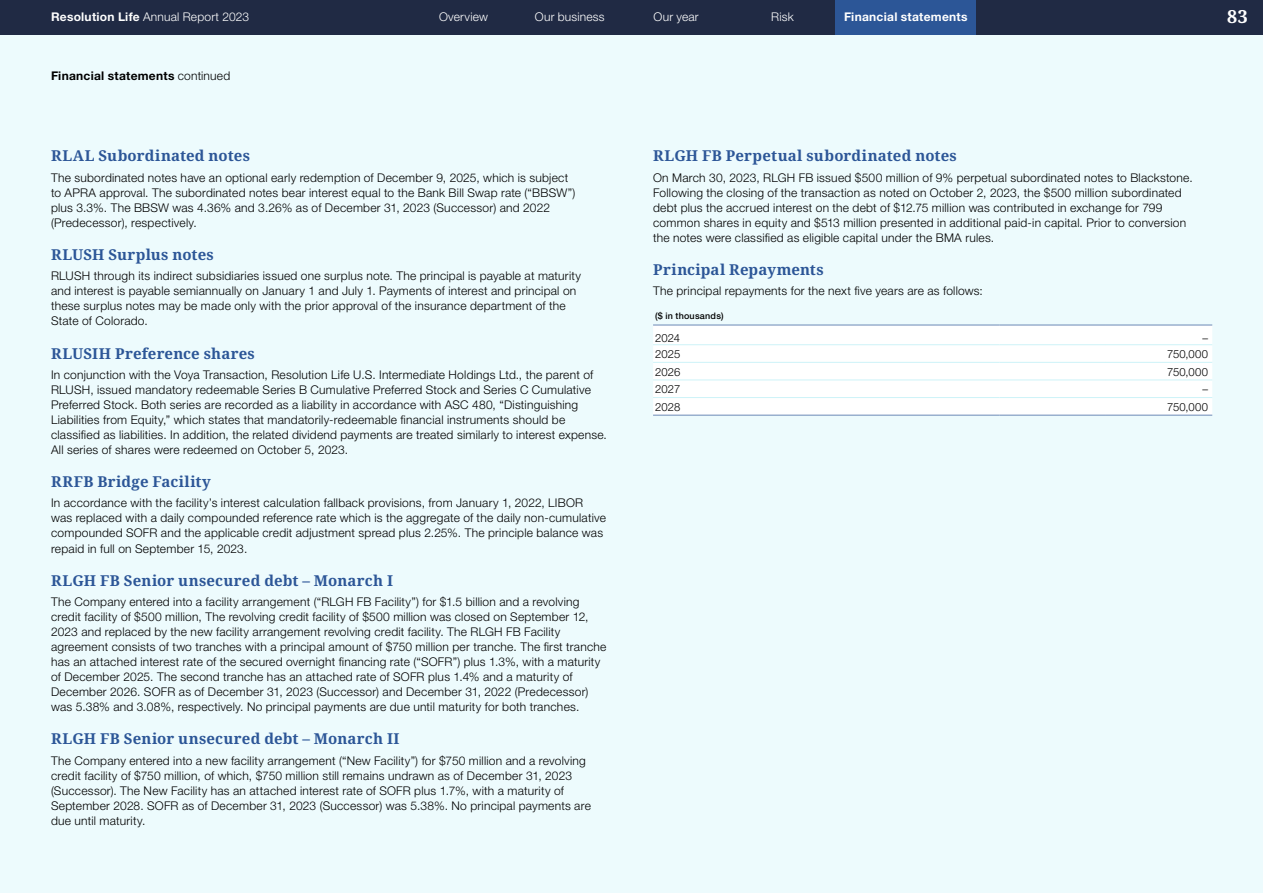
<style>
.page{position:relative;width:1263px;height:893px;background:#fff}
.page>*{position:absolute;margin:0;border:0;box-sizing:border-box;transform-origin:0 0}
.t1{font:700 18px "Noto Serif";color:#fff}
.fnl_s1_Noto_10{font:700 15px "Noto Serif";letter-spacing:.01em;color:#2c5697}
.fnl_text_8_off{font:300 12px/15px "Helvetica Neue LT Pro";letter-spacing:.02em;color:#000}
.t2{font:300 12px "Helvetica Neue LT Pro";letter-spacing:.015em;color:#fff}
.t3{font:700 12px "Helvetica Neue LT Pro";letter-spacing:.025em;color:#000}
.t4{font:700 12px "Helvetica Neue LT Pro";letter-spacing:.025em;color:#fff}
.fnl_figs_7_5_18mm{font:300 11.25px "Helvetica Neue LT Pro";letter-spacing:.02em;color:#000}
.fnl_table_7_5{font:300 11.25px "Helvetica Neue LT Pro";letter-spacing:.005em;color:#000}
.fnl_heads_6{font:500 9px "Helvetica Neue LT Pro";letter-spacing:.025em;color:#000}
.s1{font-weight:700}
.s2{font-weight:300}
</style>
<div class="page">
<div style="left:0;top:34px;width:1263px;height:859px;background:#edfbfd"></div>
<div style="left:653px;top:326px;width:559px;height:89px;background:#fff"></div>
<hr style="left:653px;top:325px;width:347px;height:1px;background:#6b89b6">
<hr style="left:1000px;top:325px;width:106px;height:1px;background:#6b89b6">
<hr style="left:1106px;top:325px;width:106px;height:1px;background:#6b89b6">
<hr style="left:653px;top:415px;width:347px;height:1px;background:#6b89b6">
<hr style="left:1000px;top:415px;width:106px;height:1px;background:#6b89b6">
<hr style="left:1106px;top:415px;width:106px;height:1px;background:#6b89b6">
<hr style="left:653px;top:344px;width:347px;height:1px;background:#cdf3f8">
<hr style="left:1000px;top:344px;width:106px;height:1px;background:#cdf3f8">
<hr style="left:1106px;top:344px;width:106px;height:1px;background:#cdf3f8">
<hr style="left:653px;top:362px;width:347px;height:1px;background:#cdf3f8">
<hr style="left:1000px;top:362px;width:106px;height:1px;background:#cdf3f8">
<hr style="left:1106px;top:362px;width:106px;height:1px;background:#cdf3f8">
<hr style="left:653px;top:397px;width:347px;height:1px;background:#cdf3f8">
<hr style="left:1000px;top:397px;width:106px;height:1px;background:#cdf3f8">
<hr style="left:1106px;top:397px;width:106px;height:1px;background:#cdf3f8">
<hr style="left:653px;top:380px;width:347px;height:1px;background:#cdf3f8">
<hr style="left:1000px;top:380px;width:106px;height:1px;background:#cdf3f8">
<hr style="left:1106px;top:380px;width:106px;height:1px;background:#cdf3f8">
<div style="left:0;top:0;width:1263px;height:34px;background:#202a44"></div>
<div style="left:836px;top:0;width:140px;height:34px;background:#2c5697"></div>
<p class="t2" style="left:51px;top:10px;width:200px"><span class="s1">Resolution Life</span> Annual Report 2023</p>
<p class="t2" style="left:439px;top:10px;width:50px">Overview</p>
<p class="t2" style="left:535px;top:10px;width:71px">Our business</p>
<p class="t2" style="left:653px;top:10px;width:47px">Our year</p>
<p class="t2" style="left:771px;top:10px;width:24px">Risk</p>
<p class="t4" style="left:844px;top:10px;width:125px">Financial statements</p>
<h1 class="t1" style="left:1227px;top:4px;width:22px">83</h1>
<p class="t3" style="left:51px;top:68px;width:181px">Financial statements <span class="s2">continued</span></p>
<p class="fnl_s1_Noto_10" style="left:51px;top:145px;width:200px">RLAL Subordinated notes</p>
<p class="fnl_text_8_off" style="left:51px;top:170px;width:526px">The subordinated notes have an optional early redemption of December 9, 2025, which is subject to APRA approval. The subordinated notes bear interest equal to the Bank Bill Swap rate (“BBSW”) plus 3.3%. The BBSW was 4.36% and 3.26% as of December 31, 2023 (Successor) and 2022 (Predecessor), respectively.</p>
<p class="fnl_s1_Noto_10" style="left:51px;top:244px;width:164px">RLUSH Surplus notes</p>
<p class="fnl_text_8_off" style="left:51px;top:268px;width:531px">RLUSH through its indirect subsidiaries issued one surplus note. The principal is payable at maturity and interest is payable semiannually on January 1 and July 1. Payments of interest and principal on these surplus notes may be made only with the prior approval of the insurance department of the State of Colorado.</p>
<p class="fnl_s1_Noto_10" style="left:51px;top:343px;width:205px">RLUSIH Preference shares</p>
<p class="fnl_text_8_off" style="left:51px;top:367px;width:557px">In conjunction with the Voya Transaction, Resolution Life U.S. Intermediate Holdings Ltd., the parent of RLUSH, issued mandatory redeemable Series B Cumulative Preferred Stock and Series C Cumulative Preferred Stock. Both series are recorded as a liability in accordance with ASC 480, “Distinguishing Liabilities from Equity,” which states that mandatorily-redeemable financial instruments should be classified as liabilities. In addition, the related dividend payments are treated similarly to interest expense.<br>All series of shares were redeemed on October 5, 2023.</p>
<p class="fnl_s1_Noto_10" style="left:51px;top:471px;width:161px">RRFB Bridge Facility</p>
<p class="fnl_text_8_off" style="left:51px;top:495px;width:556px">In accordance with the facility’s interest calculation fallback provisions, from January 1, 2022, LIBOR was replaced with a daily compounded reference rate which is the aggregate of the daily non-cumulative compounded SOFR and the applicable credit adjustment spread plus 2.25%. The principle balance was repaid in full on September 15, 2023.</p>
<p class="fnl_s1_Noto_10" style="left:51px;top:570px;width:344px">RLGH FB Senior unsecured debt – Monarch I</p>
<p class="fnl_text_8_off" style="left:51px;top:594px;width:557px">The Company entered into a facility arrangement (“RLGH FB Facility”) for $1.5 billion and a revolving credit facility of $500 million, The revolving credit facility of $500 million was closed on September 12, 2023 and replaced by the new facility arrangement revolving credit facility. The RLGH FB Facility agreement consists of two tranches with a principal amount of $750 million per tranche. The first tranche has an attached interest rate of the secured overnight financing rate (“SOFR”) plus 1.3%, with a maturity of December 2025. The second tranche has an attached rate of SOFR plus 1.4% and a maturity of December 2026. SOFR as of December 31, 2023 (Successor) and December 31, 2022 (Predecessor) was 5.38% and 3.08%, respectively. No principal payments are due until maturity for both tranches.</p>
<p class="fnl_s1_Noto_10" style="left:51px;top:728px;width:350px">RLGH FB Senior unsecured debt – Monarch II</p>
<p class="fnl_text_8_off" style="left:51px;top:753px;width:541px">The Company entered into a new facility arrangement (“New Facility”) for $750 million and a revolving credit facility of $750 million, of which, $750 million still remains undrawn as of December 31, 2023 (Successor). The New Facility has an attached interest rate of SOFR plus 1.7%, with a maturity of September 2028. SOFR as of December 31, 2023 (Successor) was 5.38%. No principal payments are due until maturity.</p>
<p class="fnl_s1_Noto_10" style="left:653px;top:145px;width:305px">RLGH FB Perpetual subordinated notes</p>
<p class="fnl_text_8_off" style="left:653px;top:170px;width:541px">On March 30, 2023, RLGH FB issued $500 million of 9% perpetual subordinated notes to Blackstone.<br>Following the closing of the transaction as noted on October 2, 2023, the $500 million subordinated debt plus the accrued interest on the debt of $12.75 million was contributed in exchange for 799 common shares in equity and $513 million presented in additional paid-in capital. Prior to conversion the notes were classified as eligible capital under the BMA rules.</p>
<p class="fnl_s1_Noto_10" style="left:653px;top:259px;width:172px">Principal Repayments</p>
<p class="fnl_text_8_off" style="left:653px;top:283px;width:331px">The principal repayments for the next five years are as follows:</p>
<p class="fnl_heads_6" style="left:655px;top:310px;width:70px">($ in thousands)</p>
<p class="fnl_table_7_5" style="left:655px;top:331px;width:26px">2024</p>
<p class="fnl_figs_7_5_18mm" style="left:1202px;top:331px;width:7px">–</p>
<p class="fnl_table_7_5" style="left:655px;top:347px;width:27px">2025</p>
<p class="fnl_figs_7_5_18mm" style="left:1167px;top:347px;width:42px">750,000</p>
<p class="fnl_table_7_5" style="left:655px;top:365px;width:27px">2026</p>
<p class="fnl_figs_7_5_18mm" style="left:1167px;top:365px;width:42px">750,000</p>
<p class="fnl_table_7_5" style="left:655px;top:382px;width:27px">2027</p>
<p class="fnl_figs_7_5_18mm" style="left:1202px;top:382px;width:7px">–</p>
<p class="fnl_table_7_5" style="left:655px;top:400px;width:27px">2028</p>
<p class="fnl_figs_7_5_18mm" style="left:1167px;top:400px;width:42px">750,000</p>
</div>
